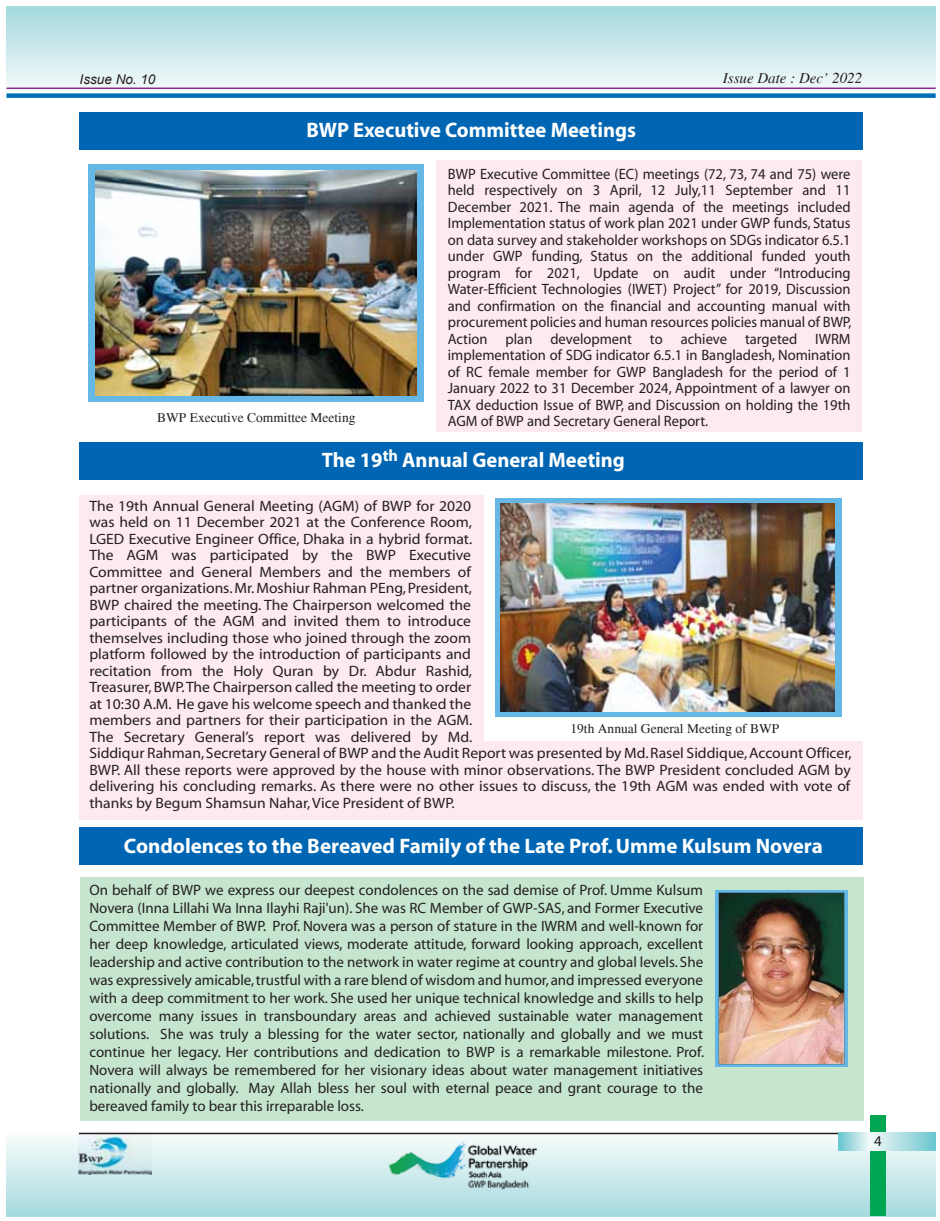
<style>
.page{position:relative;width:940px;height:1221px;background:#fff}
.page>*{position:absolute;margin:0;border:0;box-sizing:border-box;transform-origin:0 0}
.t1{font:700 21px "Myriad";color:#fff}
.t2{font:15px/16.5px "Myriad";color:#231f20;text-align:justify}
.t3{font:15px/16.5px "Myriad";color:#231f20;scale:1.04 1}
.t4{font:italic 15px "Times";color:#231f20}
.t5{font:13.5px "Times";color:#231f20}
.t6{font:italic 13.5px "Arial";color:#231f20}
</style>
<div class="page">
<div style="left:80px;top:877px;width:784px;height:243px;background:#c6e5ce"></div>
<div style="left:436px;top:160px;width:425px;height:272px;background:#fde9f1"></div>
<div style="left:80px;top:495px;width:404px;height:324px;background:#fde9f1"></div>
<div style="left:459px;top:741px;width:403px;height:78px;background:#fde9f1"></div>
<div style="left:79px;top:112px;width:783px;height:37px;background:#0066b3"></div>
<div style="left:79px;top:442px;width:783px;height:37px;background:#0066b3"></div>
<div style="left:79px;top:827px;width:783px;height:38px;background:#0066b3"></div>
<svg style="left:89px;top:164px;width:335px;height:238px;background:#6ab1d7"></svg>
<div style="left:495px;top:498px;width:346px;height:218px;background:#65b7e6"></div>
<div style="left:6px;top:1133px;width:929px;height:83px;background:linear-gradient(to bottom,#fafcfc,#a5dadf)"></div>
<img style="left:79px;top:1131px;width:72px;height:43px">
<hr style="left:79px;top:1132px;width:776px;height:2px;background:#231f20">
<div style="left:870px;top:1114px;width:16px;height:101px;background:#00a651"></div>
<div style="left:867px;top:1132px;width:68px;height:18px;background:linear-gradient(to right,#fbfbfa,#6ec7cf)"></div>
<svg style="left:838px;top:1132px;width:31px;height:18px"></svg>
<div style="left:6px;top:6px;width:929px;height:90px;background:linear-gradient(to bottom,#a3d9de,#f8fbfb)"></div>
<div style="left:6px;top:93px;width:929px;height:5px;background:#006fba"></div>
<hr style="left:6px;top:87px;width:929px;height:2px;background:#862990">
<svg style="left:715px;top:890px;width:133px;height:177px;background:#62b1de"></svg>
<img style="left:718px;top:892px;width:126px;height:172px">
<img style="left:385px;top:1135px;width:155px;height:55px">
<img style="left:96px;top:171px;width:320px;height:224px">
<img style="left:501px;top:503px;width:333px;height:208px">
<p class="t6" style="left:80px;top:70px;width:77px">Issue No. 10</p>
<p class="t4" style="left:723px;top:69px;width:141px">Issue Date : Dec’ 2022</p>
<h1 class="t1" style="left:306px;top:119px;width:331px">BWP Executive Committee Meetings</h1>
<p class="t2" style="left:448px;top:166px;width:405px">BWP Executive Committee (EC) meetings (72, 73, 74 and 75) were held respectively on 3 April, 12 July,11 September and 11<br>December 2021. The main agenda of the meetings included Implementation status of work plan 2021 under GWP funds, Status on data survey and stakeholder workshops on SDGs indicator 6.5.1 under GWP funding, Status on the additional funded youth program for 2021, Update on audit under “Introducing Water-Efficient Technologies (IWET) Project” for 2019, Discussion and confirmation on the financial and accounting manual with procurement policies and human resources policies manual of BWP, Action plan development to achieve targeted IWRM implementation of SDG indicator 6.5.1 in Bangladesh, Nomination of RC female member for GWP Bangladesh for the period of 1<br>January 2022 to 31 December 2024, Appointment of a lawyer on TAX deduction Issue of BWP, and Discussion on holding the 19th</p>
<p class="t5" style="left:157px;top:410px;width:200px">BWP Executive Committee Meeting</p>
<p class="t2" style="left:448px;top:414px;width:262px">AGM of BWP and Secretary General Report.</p>
<h1 class="t1" style="left:322px;top:449px;width:305px">The 19<sup>th</sup> Annual General Meeting</h1>
<p class="t3" style="left:89px;top:498px;width:734px">The 19th Annual General Meeting (AGM) of BWP for 2020<br>was held on 11 December 2021 at the Conference Room,<br>LGED Executive Engineer Office, Dhaka in a hybrid format.<br>The AGM was participated by the BWP Executive<br>Committee and General Members and the members of<br>partner organizations. Mr. Moshiur Rahman PEng, President,<br>BWP chaired the meeting. The Chairperson welcomed the<br>participants of the AGM and invited them to introduce<br>themselves including those who joined through the zoom<br>platform followed by the introduction of participants and<br>recitation from the Holy Quran by Dr. Abdur Rashid,<br>Treasurer, BWP. The Chairperson called the meeting to order<br>at 10:30 A.M. He gave his welcome speech and thanked the<br>members and partners for their participation in the AGM.<br>The Secretary General’s report was delivered by Md.<br>Siddiqur Rahman, Secretary General of BWP and the Audit Report was presented by Md. Rasel Siddique, Account Officer, BWP. All these reports were approved by the house with minor observations. The BWP President concluded AGM by delivering his concluding remarks. As there were no other issues to discuss, the 19th AGM was ended with vote of thanks by Begum Shamsun Nahar, Vice President of BWP.</p>
<p class="t5" style="left:570px;top:721px;width:210px">19th Annual General Meeting of BWP</p>
<h1 class="t1" style="left:124px;top:834px;width:700px">Condolences to the Bereaved Family of the Late Prof. Umme Kulsum Novera</h1>
<p class="t2" style="left:89px;top:881px;width:616px;line-height:18px">On behalf of BWP we express our deepest condolences on the sad demise of Prof. Umme Kulsum Novera (Inna Lillahi Wa Inna Ilayhi Raji'un). She was RC Member of GWP-SAS, and Former Executive Committee Member of BWP. Prof. Novera was a person of stature in the IWRM and well-known for her deep knowledge, articulated views, moderate attitude, forward looking approach, excellent leadership and active contribution to the network in water regime at country and global levels. She was expressively amicable, trustful with a rare blend of wisdom and humor, and impressed everyone with a deep commitment to her work. She used her unique technical knowledge and skills to help overcome many issues in transboundary areas and achieved sustainable water management solutions. She was truly a blessing for the water sector, nationally and globally and we must continue her legacy. Her contributions and dedication to BWP is a remarkable milestone. Prof.<br>Novera will always be remembered for her visionary ideas about water management initiatives nationally and globally. May Allah bless her soul with eternal peace and grant courage to the bereaved family to bear this irreparable loss.</p>
<p class="t2" style="left:874px;top:1132px;width:9px">4</p>
</div>
